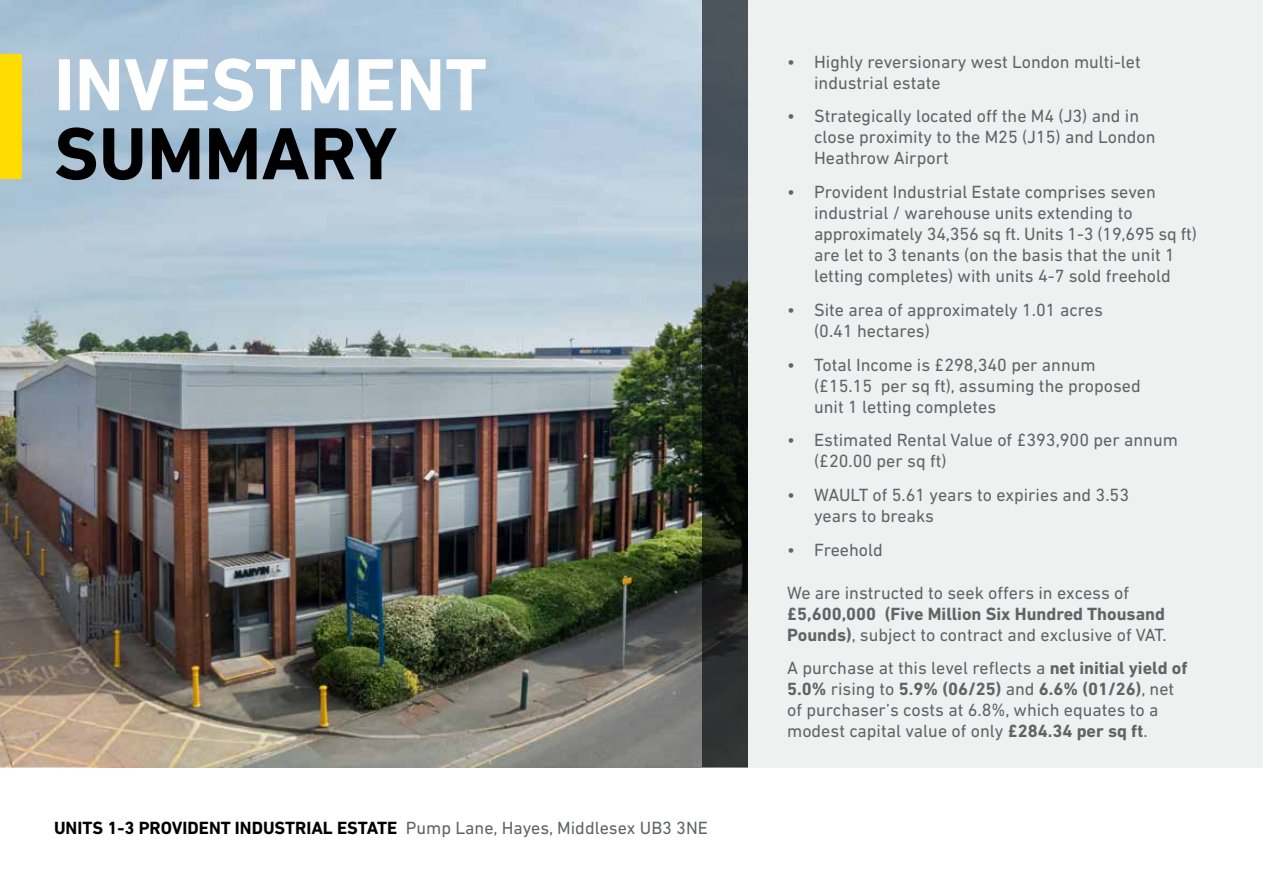
<style>
.page{position:relative;width:1263px;height:893px;background:#fff}
.page>*{position:absolute;margin:0;border:0;box-sizing:border-box;transform-origin:0 0}
.t1{font:700 75px "DIN Next LT Pro";color:#fff}
.t2{font:700 75px "DIN Next LT Pro";color:#000}
.t3{font:18px/21px "DIN Next LT Pro";color:#616367}
.t4{font:700 18px/21px "DIN Next LT Pro";color:#616367}
.t5{font:700 18px "DIN Next LT Pro";color:#000}
.s1{font-weight:400;color:#616367}
.s2{font-weight:400}
.s3{font-weight:700}
</style>
<div class="page">
<img style="left:0;top:0;width:748px;height:767px">
<div style="left:748px;top:0;width:515px;height:767px;background:#eff0f0"></div>
<div style="left:0;top:54px;width:21px;height:124px;background:#fd0"></div>
<svg style="left:703px;top:0;width:45px;height:766px;background:#2c3131"></svg>
<h1 class="t1" style="left:54px;top:41px;width:434px">INVESTMENT</h1>
<h1 class="t2" style="left:54px;top:110px;width:345px">SUMMARY</h1>
<p class="t5" style="left:54px;top:817px;width:655px">UNITS 1-3 PROVIDENT INDUSTRIAL ESTATE <span class="s1">Pump Lane, Hayes, Middlesex UB3 3NE</span></p>
<p class="t3" style="left:814px;top:51px;width:328px;text-indent:-27px">• Highly reversionary west London multi-let industrial estate</p>
<p class="t3" style="left:814px;top:105px;width:343px;text-indent:-27px">• Strategically located off the M4 (J3) and in close proximity to the M25 (J15) and London<br>Heathrow Airport</p>
<p class="t3" style="left:814px;top:181px;width:384px;text-indent:-27px">• Provident Industrial Estate comprises seven industrial / warehouse units extending to approximately 34,356 sq ft. Units 1-3 (19,695 sq ft) are let to 3 tenants (on the basis that the unit 1 letting completes) with units 4-7 sold freehold</p>
<p class="t3" style="left:814px;top:299px;width:290px;text-indent:-27px">• Site area of approximately 1.01 acres (0.41 hectares)</p>
<p class="t3" style="left:814px;top:354px;width:328px;text-indent:-27px">• Total Income is £298,340 per annum (£15.15 per sq ft), assuming the proposed unit 1 letting completes</p>
<p class="t3" style="left:814px;top:429px;width:365px;text-indent:-27px">• Estimated Rental Value of £393,900 per annum (£20.00 per sq ft)</p>
<p class="t3" style="left:814px;top:484px;width:316px;text-indent:-27px">• WAULT of 5.61 years to expiries and 3.53 years to breaks</p>
<p class="t3" style="left:787px;top:539px;width:97px">• Freehold</p>
<p class="t3" style="left:787px;top:582px;width:344px">We are instructed to seek offers in excess of</p>
<p class="t4" style="left:787px;top:603px;width:381px">£5,600,000 (Five Million Six Hundred Thousand<br>Pounds)<span class="s2">, subject to contract and exclusive of VAT.</span></p>
<p class="t3" style="left:787px;top:657px;width:402px">A purchase at this level reflects a <span class="s3">net initial yield of 5.0%</span> rising to <span class="s3">5.9% (06/25)</span> and <span class="s3">6.6% (01/26)</span>, net of purchaser’s costs at 6.8%, which equates to a modest capital value of only <span class="s3">£284.34 per sq ft</span>.</p>
</div>
